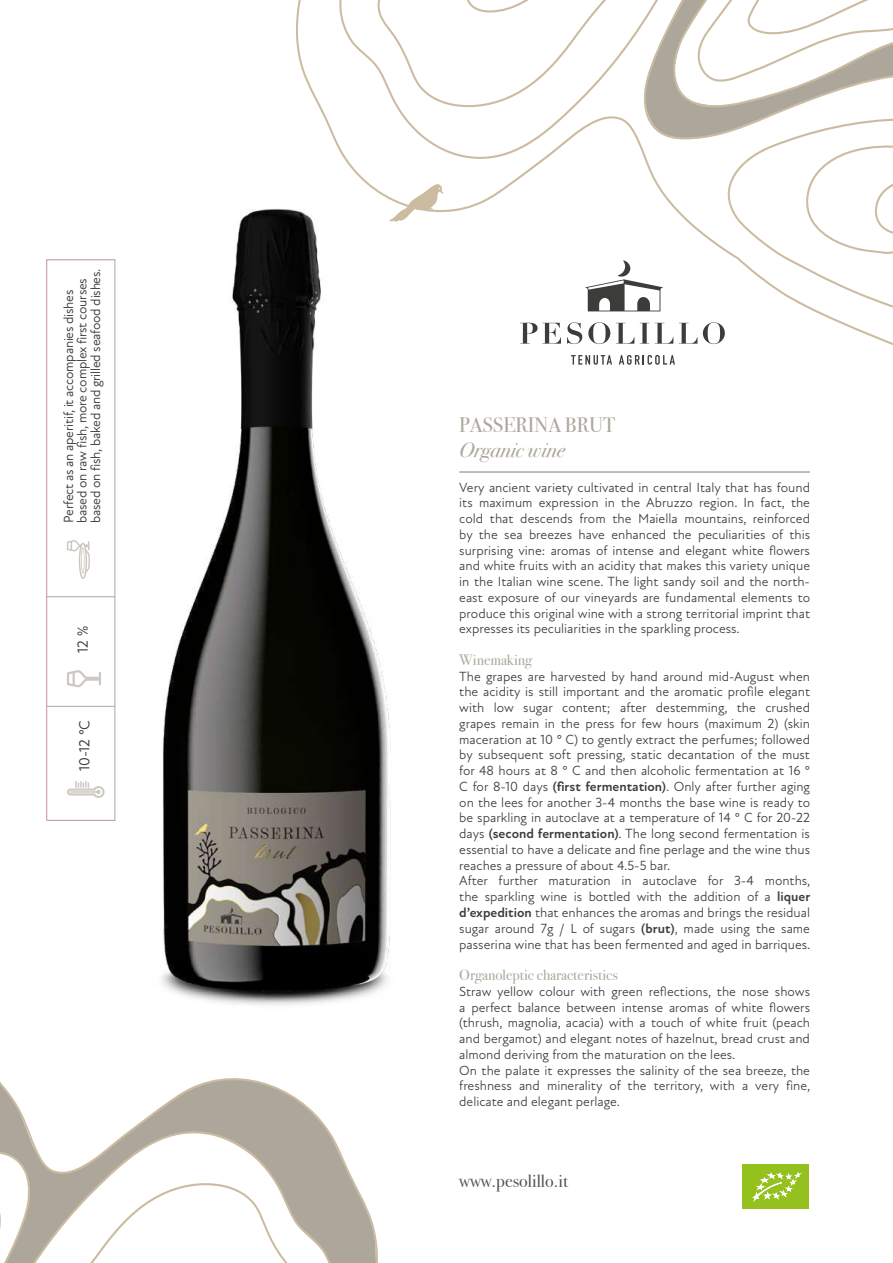
<style>
.page{position:relative;width:893px;height:1263px;background:#fff}
.page>*{position:absolute;margin:0;border:0;box-sizing:border-box;transform-origin:0 0}
.t1{font:21px "Bodoni Svty Two ITCTT";color:#ada79b}
.t2{font:italic 21px "Bodoni Svty Two ITCTT";color:#ada79b}
.t3{font:18px "Bodoni Svty Two ITCTT";color:#535455}
.t4{font:15px "Bodoni Svty Two ITCTT";color:#ada79b}
.t5{font:15px "New Atten";color:#3c3c3b}
.t6{font:13.5px/15.8px "New Atten";color:#3c3c3b}
.t7{font:13.5px/13.5px "New Atten";letter-spacing:-.02em;color:#3c3c3b}
.s1{font-weight:700}
</style>
<div class="page">
<img style="left:98px;top:209px;width:293px;height:776px">
<svg style="left:67px;top:781px;width:38px;height:17px"></svg>
<svg style="left:67px;top:670px;width:34px;height:17px"></svg>
<svg style="left:67px;top:540px;width:23px;height:39px"></svg>
<svg style="left:81px;top:547px;width:4px;height:27px"></svg>
<hr style="left:82px;top:548px;width:2px;height:25px;background:#cdc8c1;border-radius:50%">
<hr style="left:47px;top:706px;width:68px;height:1px;background:#ada79b">
<hr style="left:47px;top:820px;width:68px;height:1px;background:#c58f97">
<hr style="left:47px;top:596px;width:68px;height:1px;background:#ada79b">
<hr style="left:46px;top:260px;width:1px;height:561px;background:#c58f97">
<hr style="left:114px;top:260px;width:1px;height:561px;background:#ada79b">
<hr style="left:46px;top:259px;width:69px;height:1px;background:#c58f97">
<hr style="left:459px;top:471px;width:351px;height:2px;background:#ada79b">
<svg style="left:288px;top:0;width:605px;height:366px"></svg>
<svg style="left:337px;top:0;width:38px;height:165px"></svg>
<div style="left:742px;top:1164px;width:67px;height:45px;background:#95c11f"></div>
<svg style="left:753px;top:1173px;width:47px;height:27px"></svg>
<svg style="left:0;top:924px;width:386px;height:339px"></svg>
<svg style="left:0;top:1125px;width:337px;height:138px"></svg>
<svg style="left:0;top:1142px;width:299px;height:121px"></svg>
<svg style="left:375px;top:0;width:518px;height:344px"></svg>
<p class="t7" style="left:62px;top:523px;width:256px;rotate:-90deg">Perfect as an aperitif, it accompanies dishes based on raw fish, more complex first courses based on fish, baked and grilled seafood dishes.</p>
<p class="t5" style="left:74px;top:653px;width:28px;rotate:-90deg">12 %</p>
<p class="t5" style="left:76px;top:771px;width:53px;rotate:-90deg">10-12 °C</p>
<h1 class="t1" style="left:459px;top:407px;width:158px">PASSERINA BRUT</h1>
<h1 class="t2" style="left:459px;top:431px;width:107px">Organic wine</h1>
<p class="t6" style="left:459px;top:479px;width:352px;text-align:justify">Very ancient variety cultivated in central Italy that has found its maximum expression in the Abruzzo region. In fact, the cold that descends from the Maiella mountains, reinforced by the sea breezes have enhanced the peculiarities of this surprising vine: aromas of intense and elegant white flowers and white fruits with an acidity that makes this variety unique in the Italian wine scene. The light sandy soil and the north&shy;east exposure of our vineyards are fundamental elements to produce this original wine with a strong territorial imprint that expresses its peculiarities in the sparkling process.</p>
<p class="t4" style="left:459px;top:647px;width:74px">Winemaking</p>
<p class="t6" style="left:459px;top:668px;width:353px">The grapes are harvested by hand around mid-August when the acidity is still important and the aromatic profile elegant with low sugar content; after destemming, the crushed grapes remain in the press for few hours (maximum 2) (skin maceration at 10 ° C) to gently extract the perfumes; followed by subsequent soft pressing, static decantation of the must for 48 hours at 8 ° C and then alcoholic fermentation at 16 ° C for 8-10 days <span class="s1">(first fermentation)</span>. Only after further aging on the lees for another 3-4 months the base wine is ready to be sparkling in autoclave at a temperature of 14 ° C for 20-22 days <span class="s1">(second fermentation)</span>. The long second fermentation is essential to have a delicate and fine perlage and the wine thus reaches a pressure of about 4.5-5 bar.<br>After further maturation in autoclave for 3-4 months, the sparkling wine is bottled with the addition of a <span class="s1">liquer d’expedition</span> that enhances the aromas and brings the residual sugar around 7g / L of sugars <span class="s1">(brut)</span>, made using the same passerina wine that has been fermented and aged in barriques.</p>
<p class="t4" style="left:459px;top:962px;width:160px">Organoleptic characteristics</p>
<p class="t6" style="left:459px;top:983px;width:353px">Straw yellow colour with green reflections, the nose shows a perfect balance between intense aromas of white flowers (thrush, magnolia, acacia) with a touch of white fruit (peach and bergamot) and elegant notes of hazelnut, bread crust and almond deriving from the maturation on the lees.<br>On the palate it expresses the salinity of the sea breeze, the freshness and minerality of the territory, with a very fine, delicate and elegant perlage.</p>
<h2 class="t3" style="left:459px;top:1166px;width:110px">www.pesolillo.it</h2>
</div>
